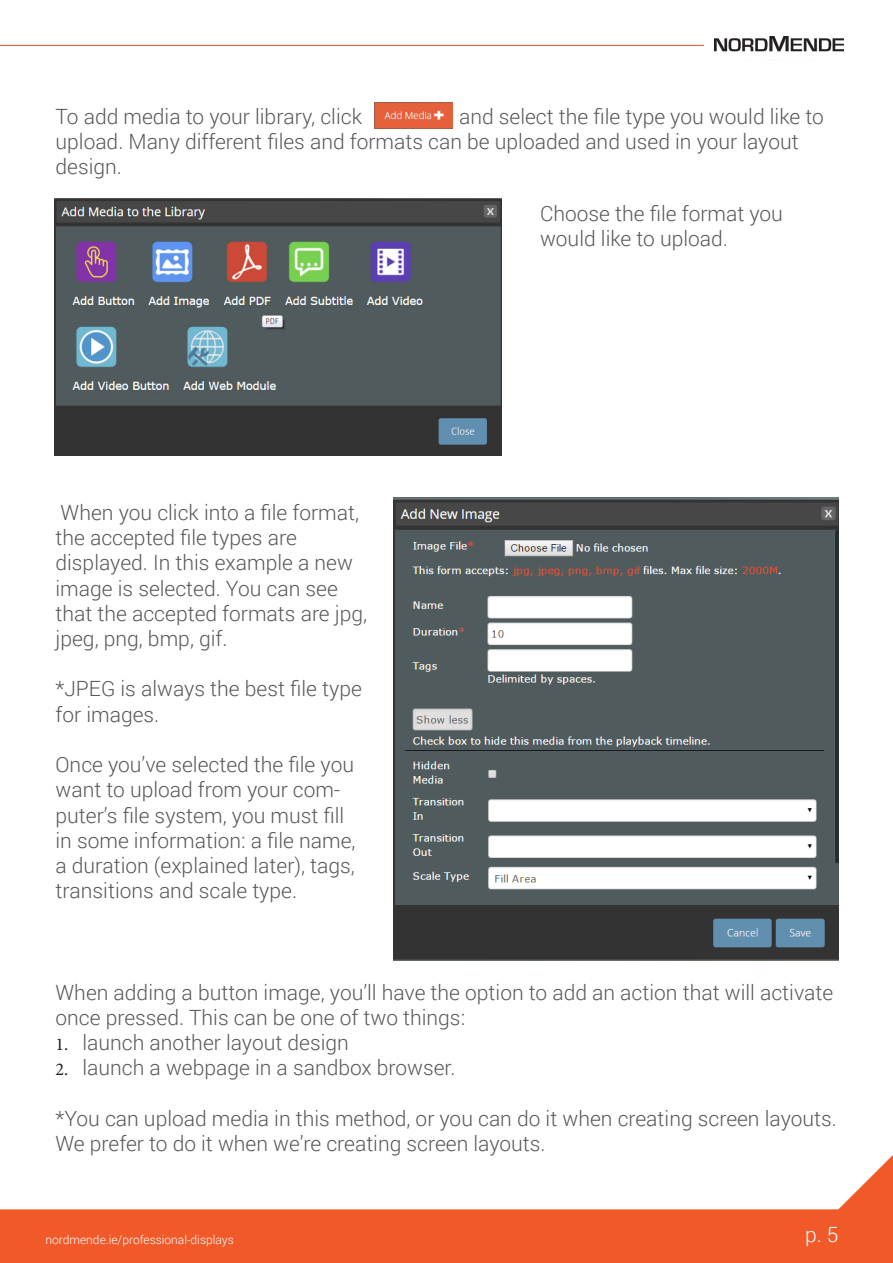
<style>
.page{position:relative;width:893px;height:1263px;background:#fff}
.page>*{position:absolute;margin:0;border:0;box-sizing:border-box;transform-origin:0 0}
.t1{font:300 21px/25.2px "Roboto";color:#57585a}
.t2{font:300 21px "Roboto";color:#fff}
.t3{font:300 12px "Roboto";color:#fff}
.s1{font-family:"Minion Pro";font-weight:400;font-size:18px;color:#231f20}
</style>
<div class="page">
<div style="left:0;top:1209px;width:893px;height:54px;background:#f15929"></div>
<svg style="left:837px;top:1155px;width:56px;height:56px"></svg>
<hr style="left:0;top:45px;width:704px;height:1px;background:#ef4d2f">
<img style="left:715px;top:36px;width:128px;height:16px">
<img style="left:375px;top:102px;width:77px;height:26px">
<img style="left:54px;top:199px;width:447px;height:256px">
<img style="left:393px;top:498px;width:446px;height:462px">
<p class="t1" style="left:56px;top:103px;width:308px">To add media to your library, click</p>
<p class="t1" style="left:459px;top:103px;width:366px">and select the file type you would like to</p>
<p class="t1" style="left:56px;top:128px;width:745px">upload. Many different files and formats can be uploaded and used in your layout</p>
<p class="t1" style="left:56px;top:154px;width:68px">design.</p>
<p class="t1" style="left:540px;top:200px;width:244px">Choose the file format you would like to upload.</p>
<p class="t1" style="left:56px;top:499px;width:305px">When you click into a file format, the accepted file types are</p>
<p class="t1" style="left:56px;top:550px;width:313px">displayed. In this example a new image is selected. You can see that the accepted formats are jpg, jpeg, png, bmp, gif.</p>
<p class="t1" style="left:56px;top:676px;width:308px">*JPEG is always the best file type for images.</p>
<p class="t1" style="left:56px;top:751px;width:302px">Once you’ve selected the file you want to upload from your com&shy;puter’s file system, you must fill in some information: a file name, a duration (explained later), tags, transitions and scale type.</p>
<p class="t1" style="left:56px;top:979px;width:779px">When adding a button image, you’ll have the option to add an action that will activate once pressed. This can be one of two things:</p>
<p class="t1" style="left:56px;top:1029px;width:295px"><span class="s1">1.</span> launch another layout design</p>
<p class="t1" style="left:56px;top:1054px;width:402px"><span class="s1">2.</span> launch a webpage in a sandbox browser.</p>
<p class="t1" style="left:56px;top:1105px;width:783px">*You can upload media in this method, or you can do it when creating screen layouts.<br>We prefer to do it when we’re creating screen layouts.</p>
<p class="t3" style="left:45px;top:1232px;width:190px">nordmende.ie/professional-displays</p>
<p class="t2" style="left:805px;top:1219px;width:35px">p. 5</p>
</div>
